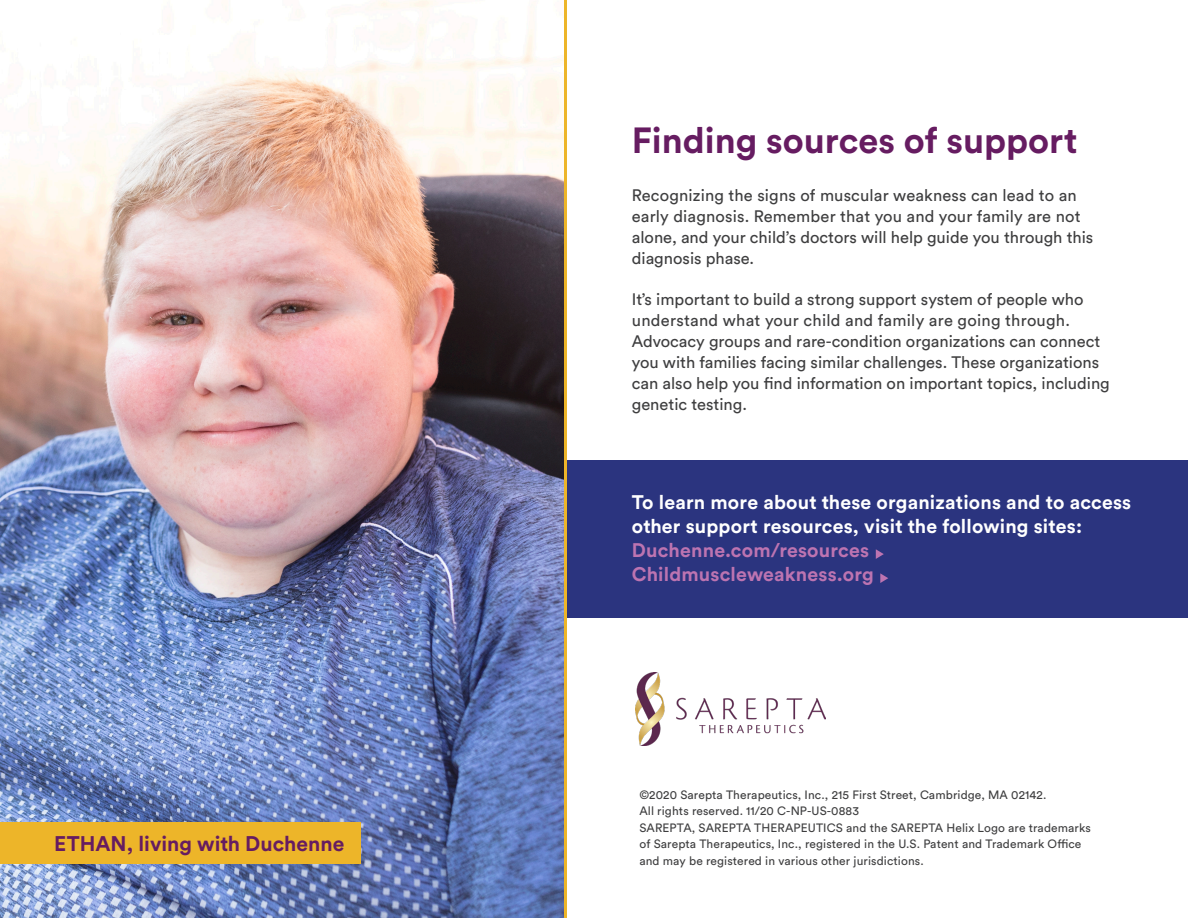
<style>
.page{position:relative;width:1188px;height:918px;background:#fff}
.page>*{position:absolute;margin:0;border:0;box-sizing:border-box;transform-origin:0 0}
.t1{font:700 36px "Circular Std";color:#661c61}
.t2{font:700 21px "Circular Std";color:#661c61}
.t3{font:700 19.5px/24px "Circular Std";letter-spacing:.01em;color:#fff}
.t4{font:700 19.5px "Circular Std";letter-spacing:.01em;color:#bd74b1}
.t5{font:16.5px/21px "Circular Std";color:#3e3e3f}
.t6{font:12px/16.5px "Circular Std";letter-spacing:.01em;color:#3e3e3f}
</style>
<div class="page">
<div style="left:378px;top:461px;width:810px;height:157px;background:#2b347f"></div>
<img style="left:635px;top:673px;width:191px;height:72px">
<img style="left:0;top:0;width:564px;height:918px">
<hr style="left:564px;top:0;width:3px;height:918px;background:#edb529">
<div style="left:0;top:822px;width:361px;height:42px;background:#edb529"></div>
<svg style="left:876px;top:549px;width:8px;height:10px"></svg>
<svg style="left:880px;top:573px;width:8px;height:10px"></svg>
<p class="t2" style="left:54px;top:830px;width:292px">ETHAN, living with Duchenne</p>
<p class="t1" style="left:632px;top:117px;width:447px">Finding sources of support</p>
<p class="t5" style="left:632px;top:184px;width:463px">Recognizing the signs of muscular weakness can lead to an early diagnosis. Remember that you and your family are not alone, and your child’s doctors will help guide you through this diagnosis phase.</p>
<p class="t5" style="left:632px;top:288px;width:480px">It’s important to build a strong support system of people who understand what your child and family are going through.<br>Advocacy groups and rare-condition organizations can connect you with families facing similar challenges. These organizations can also help you find information on important topics, including genetic testing.</p>
<p class="t3" style="left:632px;top:490px;width:501px">To learn more about these organizations and to access other support resources, visit the following sites:</p>
<p class="t4" style="left:632px;top:538px;width:239px">Duchenne.com/resources</p>
<p class="t4" style="left:632px;top:562px;width:243px">Childmuscleweakness.org</p>
<p class="t6" style="left:639px;top:786px;width:409px">©2020 Sarepta Therapeutics, Inc., 215 First Street, Cambridge, MA 02142.<br>All rights reserved. 11/20 C-NP-US-0883</p>
<p class="t6" style="left:639px;top:819px;width:453px">SAREPTA, SAREPTA THERAPEUTICS and the SAREPTA Helix Logo are trademarks of Sarepta Therapeutics, Inc., registered in the U.S. Patent and Trademark Office and may be registered in various other jurisdictions.</p>
</div>
